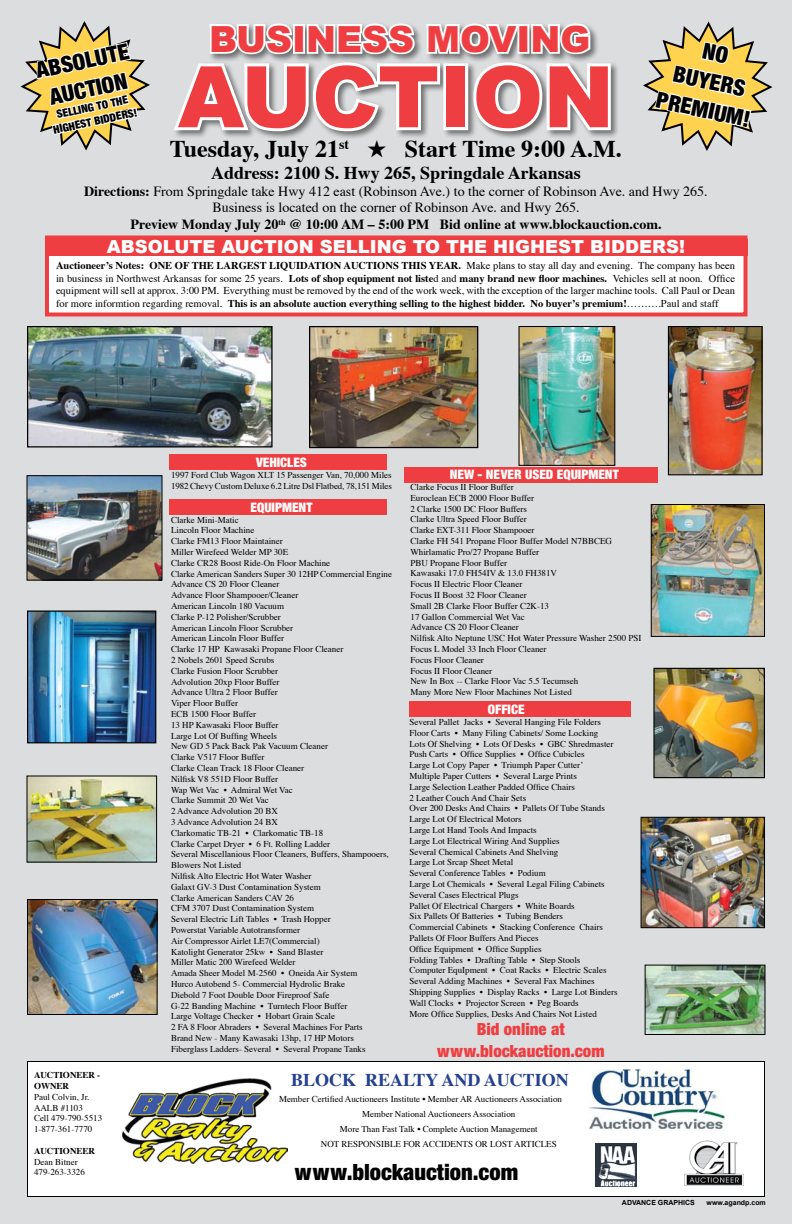
<style>
.page{position:relative;width:792px;height:1224px;background:#dcddde}
.page>*{position:absolute;margin:0;border:0;box-sizing:border-box;transform-origin:0 0}
.t1{font:900 85px "Arial";color:#ef3e42}
.t2{font:900 36px "Arial";color:#ef3e42}
.t3{font:24px/28.8px "Sans Black Condensed DTC";color:#000;text-align:center}
.t4{font:700 24px "Times";color:#000}
.t5{font:900 18px "Arial";color:#fff}
.t6{font:700 18px "Times";color:#000}
.t7{font:18px/21.6px "Sans Black Condensed DTC";color:#ef3e42;text-align:center}
.t8{font:700 18px "Times";color:#25408f}
.t9{font:14px/16.8px "Times";color:#000;text-align:center}
.t10{font:14px "Sans Black Condensed DTC";color:#fff}
.t11{font:12px/14.4px "Sans Black Condensed DTC";color:#000;text-align:center}
.t12{font:10.5px/12.6px "Times";color:#000;text-align:justify}
.t13{font:9px/10.8px "Times";color:#000}
.t14{font:700 9px/10.8px "Times";color:#000}
.t15{font:700 7px "Arial";color:#000}
.s1{font-weight:700}
</style>
<div class="page">
<div style="left:45px;top:236px;width:703px;height:80px;background:#fff;border:4px solid #ef3e42"></div>
<div style="left:28px;top:1061px;width:736px;height:135px;background:#fff"></div>
<div style="left:27px;top:1061px;width:738px;height:136px;border:1px solid #000"></div>
<img style="left:595px;top:1143px;width:42px;height:44px">
<img style="left:684px;top:1140px;width:60px;height:46px">
<img style="left:588px;top:1069px;width:136px;height:61px">
<img style="left:123px;top:1078px;width:164px;height:85px">
<div style="left:172px;top:60px;width:447px;height:80px;background:#000;opacity:.5"></div>
<svg style="left:643px;top:21px;width:130px;height:130px"></svg>
<svg style="left:20px;top:21px;width:130px;height:130px"></svg>
<div style="left:410px;top:702px;width:221px;height:15px;background:#ef3e42"></div>
<svg style="left:172px;top:23px;width:442px;height:112px"></svg>
<img style="left:29px;top:328px;width:242px;height:118px">
<div style="left:27px;top:326px;width:246px;height:122px;border:1px solid #000"></div>
<img style="left:28px;top:477px;width:132px;height:102px">
<div style="left:26px;top:475px;width:136px;height:106px;border:1px solid #000"></div>
<img style="left:643px;top:819px;width:120px;height:107px">
<div style="left:641px;top:817px;width:124px;height:111px;border:1px solid #000"></div>
<img style="left:29px;top:901px;width:127px;height:112px">
<div style="left:27px;top:899px;width:131px;height:116px;border:1px solid #000"></div>
<img style="left:653px;top:506px;width:110px;height:129px">
<div style="left:651px;top:504px;width:114px;height:133px;border:1px solid #000"></div>
<img style="left:655px;top:670px;width:108px;height:106px">
<div style="left:653px;top:668px;width:112px;height:110px;border:1px solid #000"></div>
<img style="left:670px;top:328px;width:91px;height:145px">
<div style="left:668px;top:326px;width:95px;height:149px;border:1px solid #000"></div>
<img style="left:521px;top:328px;width:92px;height:136px">
<div style="left:519px;top:326px;width:96px;height:140px;border:1px solid #000"></div>
<img style="left:647px;top:967px;width:117px;height:66px">
<div style="left:645px;top:965px;width:121px;height:70px;border:1px solid #000"></div>
<img style="left:28px;top:778px;width:127px;height:83px">
<img style="left:311px;top:328px;width:165px;height:118px">
<div style="left:309px;top:326px;width:169px;height:122px;border:1px solid #000"></div>
<img style="left:29px;top:613px;width:125px;height:128px">
<div style="left:27px;top:611px;width:129px;height:132px;border:1px solid #000"></div>
<div style="left:45px;top:239px;width:703px;height:17px;background:#ef3e42"></div>
<div style="left:170px;top:454px;width:217px;height:16px;background:#ef3e42"></div>
<div style="left:170px;top:500px;width:217px;height:15px;background:#ef3e42"></div>
<div style="left:404px;top:467px;width:254px;height:15px;background:#ef3e42"></div>
<h3 class="t3" style="left:33px;top:56px;width:96px;rotate:-12deg">Absolute<br>Auction</h3>
<h3 class="t11" style="left:49px;top:109px;width:87px;rotate:-12deg">Selling to the highest bidderS!</h3>
<h2 class="t2" style="left:209px;top:19px;width:383px">BUSIN ESS MOVING</h2>
<h1 class="t1" style="left:178px;top:50px;width:438px">AUCTION</h1>
<h3 class="t3" style="left:672px;top:29px;width:97px;rotate:12deg">NO buyers premium!</h3>
<h3 class="t4" style="left:170px;top:126px;width:453px">Tuesday, July 21<sup>st</sup> ★ Start Time 9:00 A.M.</h3>
<h3 class="t6" style="left:211px;top:156px;width:371px">Address: 2100 S. Hwy 265, Springdale Arkansas</h3>
<p class="t9" style="left:84px;top:181px;width:625px"><span class="s1">Directions:</span> From Springdale take Hwy 412 east (Robinson Ave.) to the corner of Robinson Ave. and Hwy 265.<br>Business is located on the corner of Robinson Ave. and Hwy 265.<br><span class="s1">Preview Monday July 20</span><sup>th</sup> <span class="s1">@ 10:00 AM – 5:00 PM Bid online at www.blockauction.com.</span></p>
<p class="t12" style="left:56px;top:258px;width:681px"><span class="s1">Auctioneer’s Notes: One of the largest liquidation auctions this year.</span> Make plans to stay all day and evening. The company has been in business in Northwest Arkansas for some 25 years. <span class="s1">Lots of shop equipment not liste</span>d and <span class="s1">many brand new floor machines.</span> Vehicles sell at noon. Office equipment will sell at approx. 3:00 PM. Everything must be removed by the end of the work week, with the exception of the larger machine tools. Call Paul or Dean for more informtion regarding removal. <span class="s1">This is an absolute auction everything selling to the highest bidder. No buyer’s premium!</span>……….Paul and staff</p>
<h3 class="t5" style="left:107px;top:237px;width:15px">ABS</h3>
<h3 class="t5" style="left:148px;top:237px;width:539px">OLUTE AUCTION SELLING TO THE HIGHEST BIDDERS!</h3>
<h3 class="t10" style="left:256px;top:454px;width:52px">Vehicles</h3>
<p class="t13" style="left:171px;top:469px;width:223px">1997 Ford Club Wagon XLT 15 Passenger Van, 70,000 Miles<br>1982 Chevy Custom Deluxe 6.2 Litre Dsl Flatbed, 78,151 Miles</p>
<h3 class="t10" style="left:251px;top:499px;width:63px">Equipment</h3>
<p class="t13" style="left:171px;top:513px;width:223px">Clarke Mini-Matic<br>Lincoln Floor Machine<br>Clarke FM13 Floor Maintainer<br>Miller Wirefeed Welder MP 30E<br>Clarke CR28 Boost Ride-On Floor Machine<br>Clarke American Sanders Super 30 12HP Commercial Engine Advance CS 20 Floor Cleaner<br>Advance Floor Shampooer/Cleaner<br>American Lincoln 180 Vacuum<br>Clarke P-12 Polisher/Scrubber<br>American Lincoln Floor Scrubber<br>American Lincoln Floor Buffer<br>Clarke 17 HP Kawasaki Propane Floor Cleaner<br>2 Nobels 2601 Speed Scrubs<br>Clarke Fusion Floor Scrubber<br>Advolution 20xp Floor Buffer<br>Advance Ultra 2 Floor Buffer<br>Viper Floor Buffer<br>ECB 1500 Floor Buffer<br>13 HP Kawasaki Floor Buffer<br>Large Lot Of Buffing Wheels<br>New GD 5 Pack Back Pak Vacuum Cleaner<br>Clarke V517 Floor Buffer<br>Clarke Clean Track 18 Floor Cleaner<br>Nilfisk V8 551D Floor Buffer<br>Wap Wet Vac • Admiral Wet Vac<br>Clarke Summit 20 Wet Vac<br>2 Advance Advolution 20 BX<br>3 Advance Advolution 24 BX<br>Clarkomatic TB-21 • Clarkomatic TB-18<br>Clarke Carpet Dryer • 6 Ft. Rolling Ladder<br>Several Miscellanious Floor Cleaners, Buffers, Shampooers, Blowers Not Listed<br>Nilfisk Alto Electric Hot Water Washer<br>Galaxt GV-3 Dust Contamination System<br>Clarke American Sanders CAV 26<br>CFM 3707 Dust Contamination System<br>Several Electric Lift Tables • Trash Hopper<br>Powerstat Variable Autotransformer<br>Air Compressor Airlet LE7(Commercial)<br>Katolight Generator 25kw • Sand Blaster<br>Miller Matic 200 Wirefeed Welder<br>Amada Sheer Model M-2560 • Oneida Air System<br>Hurco Autobend 5- Commercial Hydrolic Brake<br>Diebold 7 Foot Double Door Fireproof Safe<br>G-22 Banding Machine • Turntech Floor Buffer<br>Large Voltage Checker • Hobart Grain Scale<br>2 FA 8 Floor Abraders • Several Machines For Parts<br>Brand New - Many Kawasaki 13hp, 17 HP Motors Fiberglass Ladders- Several • Several Propane Tanks</p>
<h3 class="t10" style="left:450px;top:466px;width:171px">New - Never Used Equipment</h3>
<p class="t13" style="left:410px;top:481px;width:232px">Clarke Focus II Floor Buffer<br>Euroclean ECB 2000 Floor Buffer<br>2 Clarke 1500 DC Floor Buffers<br>Clarke Ultra Speed Floor Buffer<br>Clarke EXT-311 Floor Shampooer<br>Clarke FH 541 Propane Floor Buffer Model N7bbceg Whirlamatic Pro/27 Propane Buffer<br>PB U Propane Floor Buffer<br>Kawasaki 17.0 Fh54iv &amp; 13.0 Fh381v<br>Focus II Electric Floor Cleaner<br>Focus II Boost 32 Floor Cleaner<br>Small 2B Clarke Floor Buffer C2K-13<br>17 Gallon Commercial Wet Vac<br>Advance CS 20 Floor Cleaner<br>Nilfisk Alto Neptune USC Hot Water Pressure Washer 2500 PS I Focus L Model 33 Inch Floor Cleaner<br>Focus Floor Cleaner<br>Focus II Floor Cleaner<br>New In Box -- Clarke Floor Vac 5.5 Tecumseh<br>Many More New Floor Machines Not Listed</p>
<h3 class="t10" style="left:488px;top:701px;width:38px">Office</h3>
<p class="t13" style="left:410px;top:716px;width:210px">Several Pallet Jacks • Several Hanging File Folders Floor Carts • Many Filing Cabinets/ Some Locking<br>Lots Of Shelving • Lots Of Desks • GBC Shredmaster Push Carts • Office Supplies • Office Cubicles<br>Large Lot Copy Paper • Triumph Paper Cutter’<br>Multiple Paper Cutters • Several Large Prints<br>Large Selection Leather Padded Office Chairs<br>2 Leather Couch And Chair Sets<br>Over 200 Desks And Chairs • Pallets Of Tube Stands Large Lot Of Electrical Motors<br>Large Lot Hand Tools And Impacts<br>Large Lot Electrical Wiring And Supplies<br>Several Chemical Cabinets And Shelving<br>Large Lot Srcap Sheet Metal<br>Several Conference Tables • Podium<br>Large Lot Chemicals • Several Legal Filing Cabinets Several Cases Electrical Plugs<br>Pallet Of Electrical Chargers • White Boards<br>Six Pallets Of Batteries • Tubing Benders<br>Commercial Cabinets • Stacking Conference Chairs Pallets Of Floor Buffers And Pieces<br>Office Equipment • Office Supplies<br>Folding Tables • Drafting Table • Step Stools Computer EquIpment • Coat Racks • Electric Scales Several Adding Machines • Several Fax Machines Shipping Supplies • Display Racks • Large Lot Binders Wall Clocks • Projector Screen • Peg Boards<br>More Office Supplies, Desks And Chairs Not Listed</p>
<h3 class="t7" style="left:437px;top:1018px;width:169px">Bid online at www.blockauction.com</h3>
<p class="t14" style="left:34px;top:1069px;width:68px">Auctioneer -<br>Owner</p>
<p class="t13" style="left:34px;top:1091px;width:70px">Paul Colvin, Jr.<br>AALB #1103<br>Cell 479-790-5513<br>1-877-361-7770</p>
<p class="t14" style="left:34px;top:1144px;width:63px">Auctioneer</p>
<p class="t13" style="left:34px;top:1155px;width:52px">Dean Bitner<br>479-263-3326</p>
<h3 class="t3" style="left:295px;top:1158px;width:225px">www.blockauction.com</h3>
<h3 class="t8" style="left:291px;top:1063px;width:279px">block realty and auction</h3>
<p class="t13" style="left:279px;top:1093px;width:285px">Member Certified Auctioneers Institute • Member AR Auctioneers Association</p>
<p class="t13" style="left:362px;top:1108px;width:155px">Member National Auctioneers Association</p>
<p class="t13" style="left:340px;top:1123px;width:199px">More Than Fast Talk • Complete Auction Management</p>
<p class="t13" style="left:321px;top:1138px;width:206px">Not Responsible For Accidents Or Lost Artic</p>
<p class="t13" style="left:541px;top:1138px;width:18px">les</p>
<p class="t15" style="left:622px;top:1199px;width:74px">ADVANCE GRAPHICS</p>
<p class="t15" style="left:707px;top:1199px;width:61px">www.agandp.com</p>
</div>
